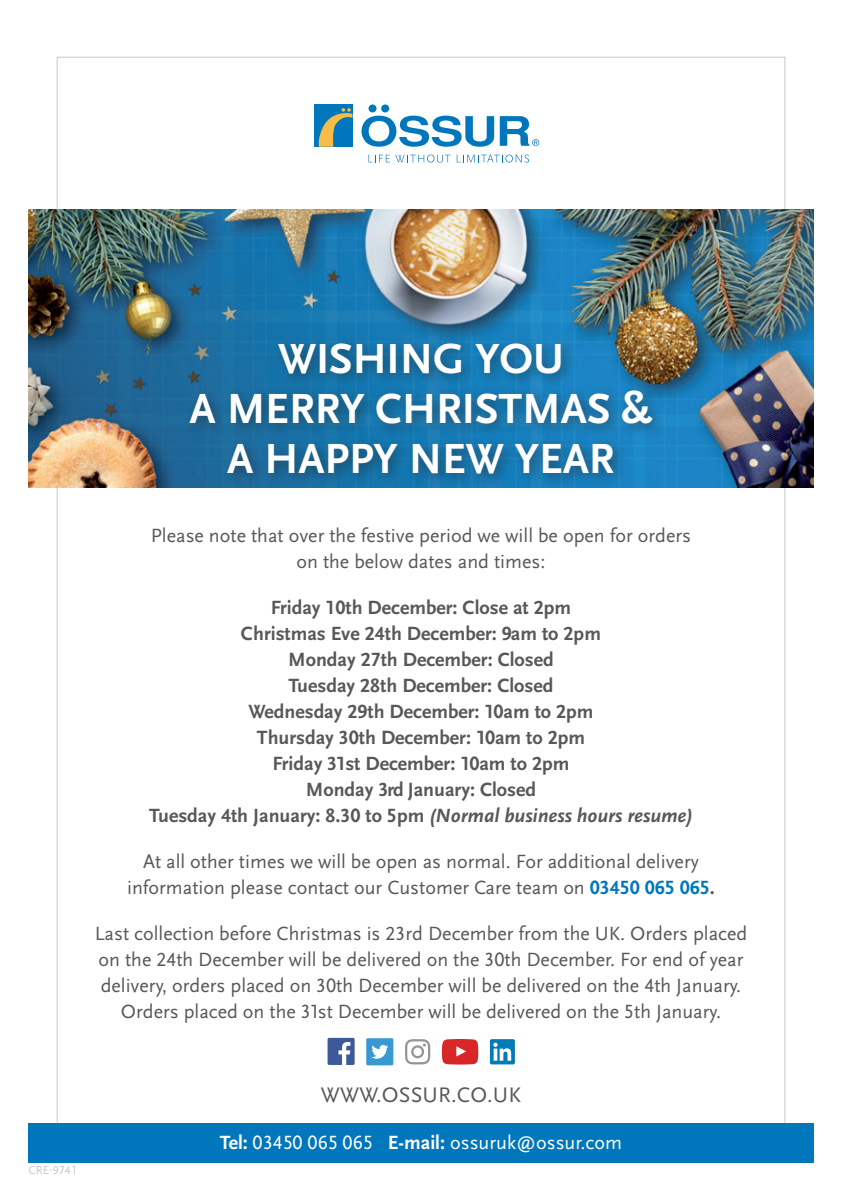
<style>
.page{position:relative;width:842px;height:1191px;background:#fff}
.page>*{position:absolute;margin:0;border:0;box-sizing:border-box;transform-origin:0 0}
.t1{font:700 44px/50px "Scala Sans OT";color:#fff;text-align:center}
.t2{font:22px "Scala Sans Pro";letter-spacing:.01em;color:#57585a}
.t3{font:20px/26px "Scala Sans OT";color:#57585a;text-align:center}
.t4{font:700 20px/26px "Scala Sans OT";color:#57585a;text-align:center}
.t5{font:20px "Scala Sans Pro";color:#fff}
.t6{font:12px "Scala Sans OT";color:#c7c8ca}
.s1{font-style:italic}
.s2{font-weight:700;color:#0077bd}
.s3{font-weight:700}
</style>
<div class="page">
<img style="left:28px;top:210px;width:786px;height:278px">
<svg style="left:368px;top:155px;width:83px;height:8px"></svg>
<svg style="left:457px;top:154px;width:72px;height:8px"></svg>
<div style="left:368px;top:104px;width:8px;height:8px;background:#0077bd;border-radius:50%"></div>
<div style="left:381px;top:104px;width:8px;height:8px;background:#0077bd;border-radius:50%"></div>
<svg style="left:500px;top:116px;width:39px;height:30px"></svg>
<svg style="left:352px;top:104px;width:1px;height:43px"></svg>
<div style="left:314px;top:104px;width:38px;height:43px;background:#0077bd"></div>
<svg style="left:318px;top:108px;width:34px;height:39px"></svg>
<svg style="left:361px;top:116px;width:133px;height:31px"></svg>
<div style="left:184px;top:336px;width:483px;height:151px;background:#231f20;opacity:.5"></div>
<div style="left:28px;top:1123px;width:786px;height:39px;background:#0077bd"></div>
<div style="left:328px;top:1037px;width:27px;height:28px;background:#3c5a99"></div>
<svg style="left:338px;top:1042px;width:12px;height:23px"></svg>
<svg style="left:405px;top:1039px;width:25px;height:25px"></svg>
<svg style="left:442px;top:1039px;width:36px;height:25px"></svg>
<div style="left:366px;top:1038px;width:27px;height:27px;background:#3798d4"></div>
<svg style="left:371px;top:1045px;width:17px;height:13px"></svg>
<svg style="left:490px;top:1039px;width:25px;height:25px"></svg>
<h1 class="t1" style="left:189px;top:334px;width:464px">WISHING YOU<br>A MERRY CHRISTMAS &amp;<br>A HAPPY NEW YEAR</h1>
<p class="t3" style="left:151px;top:523px;width:542px">Please note that over the festive period we will be open for orders on the below dates and times:</p>
<p class="t4" style="left:149px;top:595px;width:545px">Friday 10th December: Close at 2pm<br>Christmas Eve 24th December: 9am to 2pm<br>Monday 27th December: Closed<br>Tuesday 28th December: Closed<br>Wednesday 29th December: 10am to 2pm<br>Thursday 30th December: 10am to 2pm<br>Friday 31st December: 10am to 2pm<br>Monday 3rd January: Closed<br>Tuesday 4th January: 8.30 to 5pm <span class="s1">(Normal business hours resume)</span></p>
<p class="t3" style="left:127px;top:849px;width:589px">At all other times we will be open as normal. For additional delivery information please contact our Customer Care team on <span class="s2">03450 065 065</span><span class="s3">.</span></p>
<p class="t3" style="left:95px;top:921px;width:654px">Last collection before Christmas is 23rd December from the UK. Orders placed on the 24th December will be delivered on the 30th December. For end of year delivery, orders placed on 30th December will be delivered on the 4th January.<br>Orders placed on the 31st December will be delivered on the 5th January.</p>
<p class="t6" style="left:28px;top:1163px;width:50px">CRE-9741</p>
<p class="t2" style="left:321px;top:1082px;width:202px">WWW.OSSUR.CO.UK</p>
<p class="t5" style="left:220px;top:1130px;width:404px"><span class="s3">Tel:</span> 03450 065 065 <span class="s3">E-mail:</span> ossuruk@ossur.com</p>
</div>
